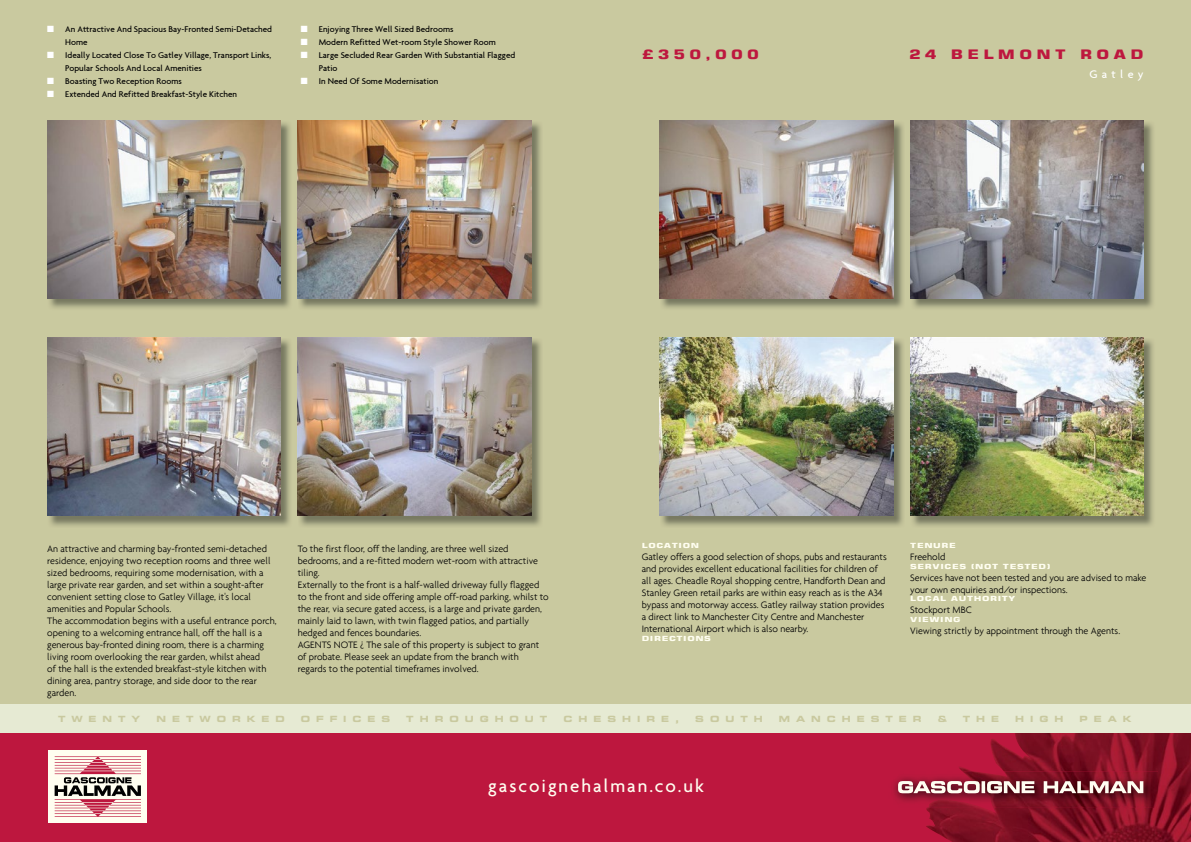
<style>
.page{position:relative;width:1191px;height:842px;background:#fff}
.page>*{position:absolute;margin:0;border:0;box-sizing:border-box;transform-origin:0 0}
.t1{font:500 19px "Agenda";letter-spacing:.1em;color:#fffef0}
.t2{font:700 13px "Square 721 BT";letter-spacing:.255em;color:#bd173e;scale:1.3 1}
.t3{font:500 12px "Agenda";letter-spacing:.36em;color:#fff}
.t4{font:300 10px/12px "Agenda";color:#000}
.t5{font:500 9px/13px "Agenda";color:#000}
.t6{font:700 expanded 8.5px "Square 721 BT";letter-spacing:.705em;color:#c9c99f}
.t7{font:700 7px "Square 721 BT";letter-spacing:.06em;color:#fffef0;scale:1.4 1}
.s1{color:#fff}
</style>
<div class="page">
<div style="left:0;top:723px;width:1191px;height:119px;background:#bd173e"></div>
<img style="left:926px;top:733px;width:254px;height:93px">
<img style="left:894px;top:777px;width:32px;height:25px">
<img style="left:926px;top:771px;width:232px;height:37px">
<svg style="left:898px;top:781px;width:81px;height:12px"></svg>
<svg style="left:981px;top:781px;width:4px;height:12px"></svg>
<svg style="left:987px;top:781px;width:47px;height:12px"></svg>
<svg style="left:1043px;top:781px;width:100px;height:12px"></svg>
<div style="left:0;top:0;width:1191px;height:706px;background:#c9c99f"></div>
<div style="left:0;top:705px;width:1191px;height:28px;background:#e6ead3"></div>
<div style="left:49px;top:750px;width:98px;height:73px;background:#fffef0"></div>
<svg style="left:55px;top:756px;width:86px;height:61px"></svg>
<img style="left:49px;top:122px;width:241px;height:186px">
<img style="left:47px;top:120px;width:234px;height:179px">
<img style="left:299px;top:121px;width:242px;height:187px">
<img style="left:298px;top:120px;width:233px;height:179px">
<img style="left:49px;top:339px;width:241px;height:187px">
<img style="left:47px;top:337px;width:234px;height:179px">
<img style="left:299px;top:338px;width:242px;height:188px">
<img style="left:298px;top:337px;width:233px;height:179px">
<img style="left:912px;top:121px;width:241px;height:187px">
<img style="left:910px;top:120px;width:233px;height:179px">
<img style="left:661px;top:121px;width:242px;height:187px">
<img style="left:660px;top:120px;width:233px;height:179px">
<img style="left:912px;top:338px;width:241px;height:188px">
<img style="left:910px;top:337px;width:233px;height:179px">
<img style="left:661px;top:338px;width:242px;height:188px">
<img style="left:660px;top:337px;width:233px;height:179px">
<p class="t5" style="left:65px;top:22px;width:208px;text-indent:-18px"><span class="s1">■</span> An Attractive And Spacious Bay-Fronted Semi-Detached<br>Home</p>
<p class="t5" style="left:65px;top:48px;width:207px;text-indent:-18px"><span class="s1">■</span> Ideally Located Close To Gatley Village, Transport Links,<br>Popular Schools And Local Amenities</p>
<p class="t5" style="left:47px;top:74px;width:136px"><span class="s1">■</span> Boasting Two Reception Rooms</p>
<p class="t5" style="left:47px;top:87px;width:191px"><span class="s1">■</span> Extended And Refitted Breakfast-Style Kitchen</p>
<p class="t5" style="left:301px;top:22px;width:154px"><span class="s1">■</span> Enjoying Three Well Sized Bedrooms</p>
<p class="t5" style="left:301px;top:35px;width:197px"><span class="s1">■</span> Modern Refitted Wet-room Style Shower Room</p>
<p class="t5" style="left:319px;top:48px;width:198px;text-indent:-18px"><span class="s1">■</span> Large Secluded Rear Garden With Substantial Flagged<br>Patio</p>
<p class="t5" style="left:301px;top:74px;width:139px"><span class="s1">■</span> In Need Of Some Modernisation</p>
<h2 class="t2" style="left:642px;top:47px;width:91px">£350,000</h2>
<h2 class="t2" style="left:909px;top:47px;width:182px">24 BELMONT ROAD</h2>
<p class="t3" style="left:1089px;top:67px;width:56px">Gatley</p>
<p class="t4" style="left:47px;top:543px;width:231px">An attractive and charming bay-fronted semi-detached residence, enjoying two reception rooms and three well sized bedrooms, requiring some modernisation, with a large private rear garden, and set within a sought-after convenient setting close to Gatley Village, it's local amenities and Popular Schools.<br>The accommodation begins with a useful entrance porch, opening to a welcoming entrance hall, off the hall is a generous bay-fronted dining room, there is a charming living room overlooking the rear garden, whilst ahead<br>of the hall is the extended breakfast-style kitchen with dining area, pantry storage, and side door to the rear garden.</p>
<p class="t4" style="left:298px;top:543px;width:252px">To the first floor, off the landing, are three well sized bedrooms, and a re-fitted modern wet-room with attractive tiling.<br>Externally to the front is a half-walled driveway fully flagged to the front and side offering ample off-road parking, whilst to the rear, via secure gated access, is a large and private garden, mainly laid to lawn, with twin flagged patios, and partially hedged and fences boundaries.<br>AGENTS NOTE ¿ The sale of this property is subject to grant of probate. Please seek an update from the branch with regards to the potential timeframes involved.</p>
<p class="t7" style="left:642px;top:542px;width:42px">LOCATION</p>
<p class="t4" style="left:642px;top:551px;width:246px">Gatley offers a good selection of shops, pubs and restaurants and provides excellent educational facilities for children of all ages. Cheadle Royal shopping centre, Handforth Dean and Stanley Green retail parks are within easy reach as is the A34 bypass and motorway access. Gatley railway station provides a direct link to Manchester City Centre and Manchester International Airport which is also nearby.</p>
<p class="t7" style="left:642px;top:634px;width:51px">DIRECTIONS</p>
<p class="t7" style="left:910px;top:542px;width:34px">TENURE</p>
<p class="t4" style="left:910px;top:551px;width:37px">Freehold</p>
<p class="t7" style="left:910px;top:562px;width:102px">SERVICES (NOT TESTED)</p>
<p class="t4" style="left:910px;top:571px;width:238px">Services have not been tested and you are advised to make your own enquiries and/or inspections.</p>
<p class="t7" style="left:910px;top:594px;width:77px">LOCAL AUTHORITY</p>
<p class="t4" style="left:910px;top:604px;width:63px">Stockport MBC</p>
<p class="t7" style="left:910px;top:615px;width:37px">VIEWING</p>
<p class="t4" style="left:910px;top:624px;width:211px">Viewing strictly by appointment through the Agents.</p>
<p class="t6" style="left:58px;top:714px;width:84px">TWENTY</p>
<p class="t6" style="left:156px;top:714px;width:130px">NETWORKED</p>
<p class="t6" style="left:301px;top:714px;width:91px">OFFICES</p>
<p class="t6" style="left:406px;top:714px;width:143px">THROUGHOUT</p>
<p class="t6" style="left:563px;top:714px;width:117px">CHESHIRE,</p>
<p class="t6" style="left:695px;top:714px;width:69px">SOUTH</p>
<p class="t6" style="left:779px;top:714px;width:144px">MANCHESTER</p>
<p class="t6" style="left:937px;top:714px;width:10px">&amp;</p>
<p class="t6" style="left:962px;top:714px;width:38px">THE</p>
<p class="t6" style="left:1015px;top:714px;width:50px">HIGH</p>
<p class="t6" style="left:1079px;top:714px;width:54px">PEAK</p>
<h1 class="t1" style="left:488px;top:774px;width:217px">gascoignehalman.co.uk</h1>
</div>
